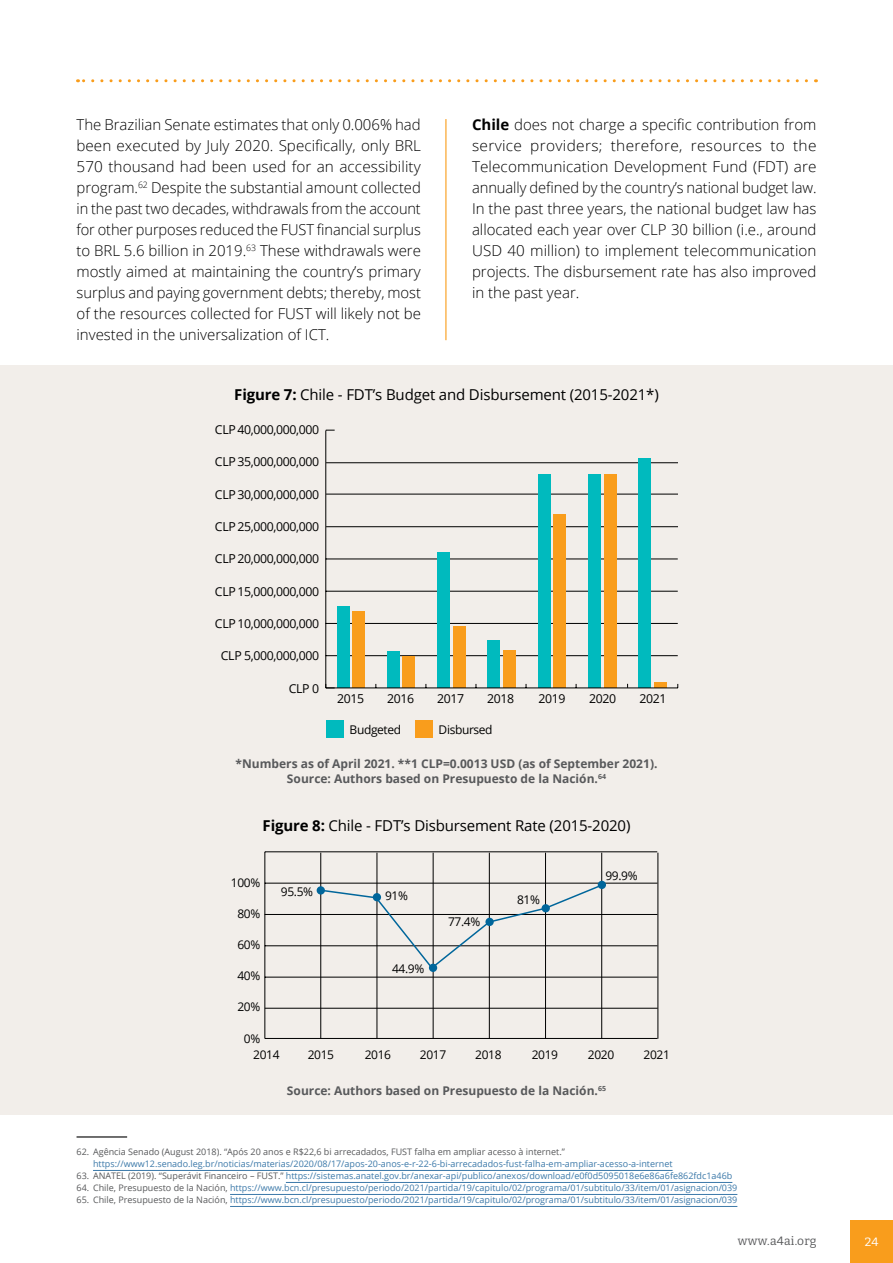
<style>
.page{position:relative;width:893px;height:1263px;background:#fff}
.page>*{position:absolute;margin:0;border:0;box-sizing:border-box;transform-origin:0 0}
.t1{font:300 15px/21px "Open Sans";color:#000;text-align:justify}
.t2{font:15px "Open Sans";letter-spacing:-.01em;color:#000}
.t3{font:12.3px "Open Sans";letter-spacing:-.03em;color:#000}
.t4{font:700 12px/15px "Open Sans";color:#58595b;text-align:center}
.t5{font:12px "Open Sans";letter-spacing:-.03em;color:#000}
.t6{font:12px "Bitter";letter-spacing:.02em;color:#58595b}
.t7{font:12px "Bitter";color:#fff}
.t8{font:9px "Open Sans";color:#3c79a9}
.t9{font:9px "Open Sans";color:#58595b}
.s1{font-weight:700}
.s2{color:#58595b}
</style>
<div class="page">
<hr style="left:93px;top:1170px;width:580px;height:1px;background:#3c79a9">
<hr style="left:286px;top:1182px;width:446px;height:1px;background:#3c79a9">
<hr style="left:230px;top:1194px;width:507px;height:1px;background:#3c79a9">
<hr style="left:230px;top:1206px;width:507px;height:1px;background:#3c79a9">
<hr style="left:77px;top:1136px;width:50px;height:1px;background:#000">
<div style="left:0;top:366px;width:893px;height:749px;background:#f2eeea"></div>
<div style="left:326px;top:720px;width:18px;height:18px;background:#00babe"></div>
<div style="left:415px;top:720px;width:18px;height:18px;background:#f99d1c"></div>
<hr style="left:326px;top:430px;width:1px;height:258px;background:#000">
<hr style="left:326px;top:655px;width:352px;height:1px;background:#000">
<hr style="left:326px;top:623px;width:352px;height:1px;background:#000">
<hr style="left:326px;top:591px;width:352px;height:1px;background:#000">
<hr style="left:326px;top:559px;width:352px;height:1px;background:#000">
<hr style="left:326px;top:526px;width:352px;height:1px;background:#000">
<hr style="left:326px;top:494px;width:352px;height:1px;background:#000">
<hr style="left:326px;top:462px;width:352px;height:1px;background:#000">
<div style="left:337px;top:607px;width:12px;height:81px;background:#00babe"></div>
<div style="left:352px;top:611px;width:13px;height:77px;background:#f99d1c"></div>
<div style="left:639px;top:458px;width:12px;height:230px;background:#00babe"></div>
<div style="left:654px;top:682px;width:13px;height:6px;background:#f99d1c"></div>
<div style="left:588px;top:474px;width:13px;height:214px;background:#00babe"></div>
<div style="left:604px;top:474px;width:13px;height:214px;background:#f99d1c"></div>
<div style="left:538px;top:474px;width:13px;height:214px;background:#00babe"></div>
<div style="left:553px;top:515px;width:13px;height:173px;background:#f99d1c"></div>
<div style="left:488px;top:641px;width:12px;height:47px;background:#00babe"></div>
<div style="left:503px;top:650px;width:13px;height:38px;background:#f99d1c"></div>
<div style="left:437px;top:552px;width:13px;height:136px;background:#00babe"></div>
<div style="left:453px;top:626px;width:13px;height:62px;background:#f99d1c"></div>
<div style="left:387px;top:652px;width:13px;height:36px;background:#00babe"></div>
<div style="left:403px;top:656px;width:12px;height:32px;background:#f99d1c"></div>
<hr style="left:326px;top:688px;width:352px;height:1px;background:#000">
<svg style="left:326px;top:684px;width:9px;height:5px"></svg>
<hr style="left:265px;top:852px;width:1px;height:186px;background:#000">
<hr style="left:265px;top:1038px;width:392px;height:1px;background:#000">
<hr style="left:265px;top:977px;width:392px;height:1px;background:#000">
<hr style="left:265px;top:945px;width:392px;height:1px;background:#000">
<hr style="left:265px;top:914px;width:392px;height:1px;background:#000">
<hr style="left:265px;top:883px;width:392px;height:1px;background:#000">
<hr style="left:265px;top:851px;width:392px;height:1px;background:#000">
<hr style="left:265px;top:1008px;width:393px;height:1px;background:#000">
<hr style="left:320px;top:853px;width:1px;height:186px;background:#000">
<hr style="left:377px;top:853px;width:1px;height:186px;background:#000">
<hr style="left:489px;top:853px;width:1px;height:186px;background:#000">
<hr style="left:433px;top:853px;width:1px;height:186px;background:#000">
<hr style="left:545px;top:853px;width:1px;height:186px;background:#000">
<hr style="left:601px;top:853px;width:1px;height:186px;background:#000">
<hr style="left:658px;top:853px;width:1px;height:186px;background:#000">
<div style="left:598px;top:881px;width:8px;height:8px;background:#00669b;border-radius:50%"></div>
<svg style="left:318px;top:883px;width:285px;height:87px"></svg>
<hr style="left:445px;top:119px;width:1px;height:221px;background:#f99d1c">
<div style="left:850px;top:1220px;width:43px;height:43px;background:#f99d1c"></div>
<svg style="left:78px;top:79px;width:728px;height:3px"></svg>
<p class="t1" style="left:77px;top:113px;width:346px">The Brazilian Senate estimates that only 0.006% had been executed by July 2020. Specifically, only BRL 570 thousand had been used for an accessibility program.<sup>62</sup> Despite the substantial amount collected in the past two decades, withdrawals from the account for other purposes reduced the FUST financial surplus to BRL 5.6 billion in 2019.<sup>63</sup> These withdrawals were mostly aimed at maintaining the country’s primary surplus and paying government debts; thereby, most of the resources collected for FUST will likely not be invested in the universalization of ICT.</p>
<p class="t1" style="left:472px;top:113px;width:346px"><span class="s1">Chile</span> does not charge a specific contribution from service providers; therefore, resources to the Telecommunication Development Fund (FDT) are annually defined by the country’s national budget law.<br>In the past three years, the national budget law has allocated each year over CLP 30 billion (i.e., around USD 40 million) to implement telecommunication projects. The disbursement rate has also improved in the past year.</p>
<p class="t2" style="left:234px;top:384px;width:426px"><span class="s1">Figure 7:</span> Chile - FDT’s Budget and Disbursement (2015-2021*)</p>
<p class="t3" style="left:215px;top:421px;width:106px">CLP 40,000,000,000</p>
<p class="t3" style="left:215px;top:453px;width:106px">CLP 35,000,000,000</p>
<p class="t3" style="left:215px;top:486px;width:106px">CLP 30,000,000,000</p>
<p class="t3" style="left:215px;top:518px;width:106px">CLP 25,000,000,000</p>
<p class="t3" style="left:215px;top:550px;width:106px">CLP 20,000,000,000</p>
<p class="t3" style="left:215px;top:583px;width:106px">CLP 15,000,000,000</p>
<p class="t3" style="left:215px;top:615px;width:106px">CLP 10,000,000,000</p>
<p class="t3" style="left:221px;top:647px;width:100px">CLP 5,000,000,000</p>
<p class="t3" style="left:289px;top:680px;width:32px">CLP 0</p>
<p class="t3" style="left:337px;top:691px;width:29px">2015</p>
<p class="t3" style="left:387px;top:691px;width:29px">2016</p>
<p class="t3" style="left:437px;top:691px;width:29px">2017</p>
<p class="t3" style="left:487px;top:691px;width:29px">2018</p>
<p class="t3" style="left:539px;top:691px;width:29px">2019</p>
<p class="t3" style="left:589px;top:691px;width:29px">2020</p>
<p class="t3" style="left:639px;top:691px;width:29px">2021</p>
<p class="t5" style="left:350px;top:721px;width:53px">Budgeted</p>
<p class="t5" style="left:439px;top:721px;width:56px">Disbursed</p>
<p class="t4" style="left:236px;top:755px;width:423px">*Numbers as of April 2021. **1 CLP=0.0013 USD (as of September 2021).<br>Source: Authors based on Presupuesto de la Nación.<sup>64</sup></p>
<p class="t2" style="left:263px;top:816px;width:369px"><span class="s1">Figure 8:</span> Chile - FDT’s Disbursement Rate (2015-2020)</p>
<p class="t5" style="left:231px;top:875px;width:31px">100%</p>
<p class="t5" style="left:237px;top:906px;width:24px">80%</p>
<p class="t5" style="left:237px;top:937px;width:24px">60%</p>
<p class="t5" style="left:237px;top:968px;width:24px">40%</p>
<p class="t5" style="left:237px;top:999px;width:24px">20%</p>
<p class="t5" style="left:244px;top:1030px;width:18px">0%</p>
<p class="t5" style="left:281px;top:883px;width:34px">95.5%</p>
<p class="t5" style="left:385px;top:887px;width:24px">91%</p>
<p class="t5" style="left:392px;top:960px;width:34px">44.9%</p>
<p class="t5" style="left:448px;top:913px;width:34px">77.4%</p>
<p class="t5" style="left:517px;top:891px;width:24px">81%</p>
<p class="t5" style="left:605px;top:867px;width:34px">99.9%</p>
<p class="t5" style="left:253px;top:1047px;width:28px">2014</p>
<p class="t5" style="left:308px;top:1047px;width:28px">2015</p>
<p class="t5" style="left:365px;top:1047px;width:28px">2016</p>
<p class="t5" style="left:420px;top:1047px;width:28px">2017</p>
<p class="t5" style="left:475px;top:1047px;width:28px">2018</p>
<p class="t5" style="left:532px;top:1047px;width:28px">2019</p>
<p class="t5" style="left:588px;top:1047px;width:28px">2020</p>
<p class="t5" style="left:644px;top:1047px;width:28px">2021</p>
<p class="t4" style="left:287px;top:1083px;width:321px">Source: Authors based on Presupuesto de la Nación.<sup>65</sup></p>
<p class="t9" style="left:77px;top:1146px;width:490px">62. Agência Senado (August 2018). “Após 20 anos e R$22,6 bi arrecadados, FUST falha em ampliar acesso à internet.”</p>
<p class="t8" style="left:93px;top:1158px;width:581px">https://www12.senado.leg.br/noticias/materias/2020/08/17/apos-20-anos-e-r-22-6-bi-arrecadados-fust-falha-em-ampliar-acesso-a-internet</p>
<p class="t8" style="left:77px;top:1170px;width:657px"><span class="s2">63. ANATEL (2019). “Superávit Financeiro – FUST.”</span> https://sistemas.anatel.gov.br/anexar-api/publico/anexos/download/e0f0d5095018e6e86a6fe862fdc1a46b</p>
<p class="t8" style="left:77px;top:1182px;width:662px"><span class="s2">64. Chile, Presupuesto de la Nación,</span> https://www.bcn.cl/presupuesto/periodo/2021/partida/19/capitulo/02/programa/01/subtitulo/33/item/01/asignacion/039</p>
<p class="t8" style="left:77px;top:1194px;width:662px"><span class="s2">65. Chile, Presupuesto de la Nación,</span> https://www.bcn.cl/presupuesto/periodo/2021/partida/19/capitulo/02/programa/01/subtitulo/33/item/01/asignacion/039</p>
<p class="t6" style="left:738px;top:1233px;width:80px">www.a4ai.org</p>
<p class="t7" style="left:865px;top:1234px;width:15px">24</p>
</div>
